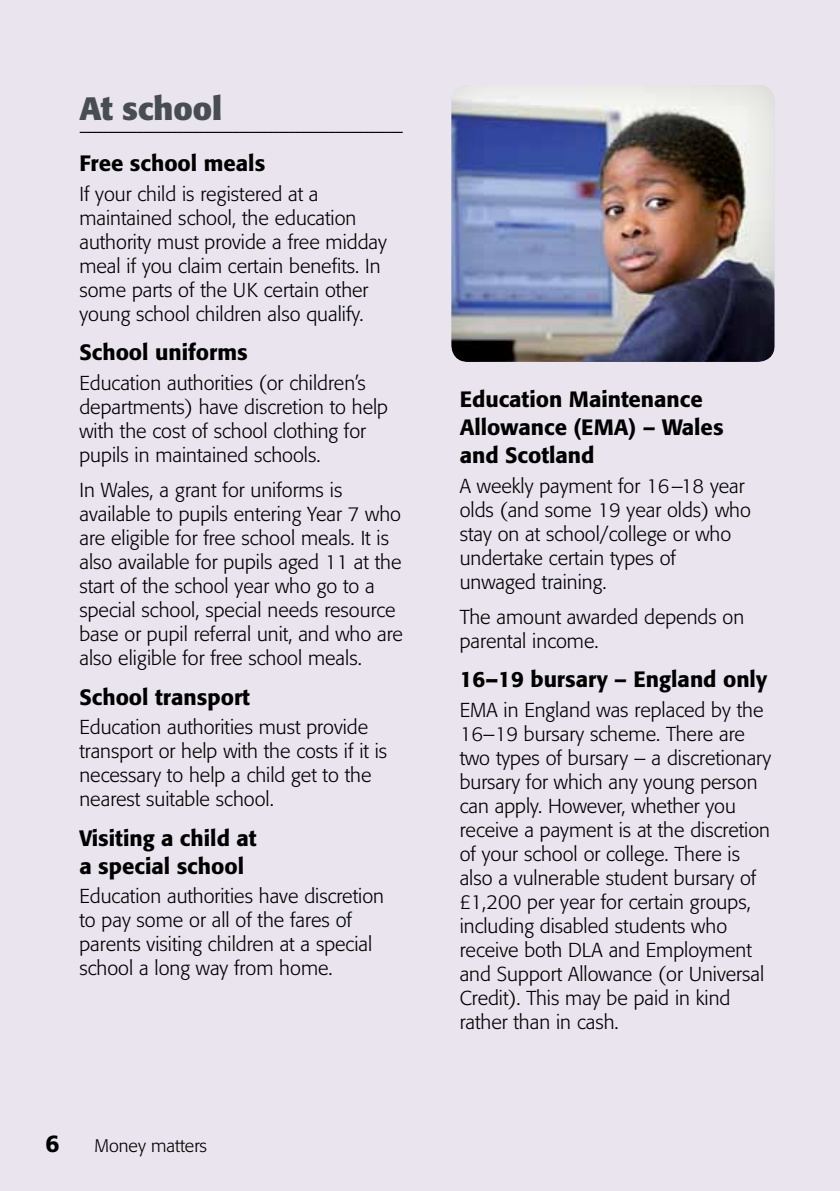
<style>
.page{position:relative;width:840px;height:1191px;background:#fff}
.page>*{position:absolute;margin:0;border:0;box-sizing:border-box;transform-origin:0 0}
.t1{font:700 32px "Formata BQ";color:#474c55}
.t2{font:500 24px "Formata BQ";color:#000}
.t3{font:500 22px/28px "Formata BQ";color:#000}
.t4{font:300 20px/24px "Formata BQ";color:#000}
.t5{font:300 18px "Formata BQ";color:#000}
.s1{font-weight:700}
</style>
<div class="page">
<div style="left:0;top:0;width:839px;height:1191px;background:#e9e4ee"></div>
<svg style="left:80px;top:132px;width:322px;height:1px"></svg>
<div style="left:449px;top:85px;width:328px;height:280px;background:#000;opacity:.14"></div>
<h1 class="t1" style="left:79px;top:89px;width:144px">At school</h1>
<p class="t3" style="left:79px;top:149px;width:187px">Free school meals</p>
<p class="t4" style="left:79px;top:182px;width:309px">If your child is registered at a maintained school, the education authority must provide a free midday meal if you claim certain benefits. In some parts of the UK certain other young school children also qualify.</p>
<p class="t3" style="left:79px;top:338px;width:170px">School uniforms</p>
<p class="t4" style="left:79px;top:371px;width:310px">Education authorities (or children’s departments) have discretion to help with the cost of school clothing for pupils in maintained schools.</p>
<p class="t4" style="left:79px;top:478px;width:325px">In Wales, a grant for uniforms is available to pupils entering Year 7 who are eligible for free school meals. It is also available for pupils aged 11 at the start of the school year who go to a special school, special needs resource base or pupil referral unit, and who are also eligible for free school meals.</p>
<p class="t3" style="left:79px;top:683px;width:172px">School transport</p>
<p class="t4" style="left:79px;top:715px;width:309px">Education authorities must provide transport or help with the costs if it is necessary to help a child get to the nearest suitable school.</p>
<p class="t3" style="left:79px;top:824px;width:178px">Visiting a child at a special school</p>
<p class="t4" style="left:79px;top:884px;width:306px">Education authorities have discretion to pay some or all of the fares of parents visiting children at a special school a long way from home.</p>
<p class="t2" style="left:45px;top:1129px;width:15px">6</p>
<p class="t5" style="left:94px;top:1135px;width:114px">Money matters</p>
<p class="t3" style="left:459px;top:385px;width:265px">Education Maintenance<br>Allowance (EMA) – Wales and Scotland</p>
<p class="t4" style="left:459px;top:474px;width:292px">A weekly payment for 16–18 year olds (and some 19 year olds) who stay on at school/college or who undertake certain types of unwaged training.</p>
<p class="t4" style="left:459px;top:605px;width:286px">The amount awarded depends on parental income.</p>
<p class="t3" style="left:459px;top:665px;width:309px">16<span class="s1">–</span>19 bursary – England only</p>
<p class="t4" style="left:459px;top:698px;width:313px">EMA in England was replaced by the 16–19 bursary scheme. There are two types of bursary – a discretionary bursary for which any young person can apply. However, whether you receive a payment is at the discretion of your school or college. There is also a vulnerable student bursary of £1,200 per year for certain groups, including disabled students who receive both DLA and Employment and Support Allowance (or Universal Credit). This may be paid in kind rather than in cash.</p>
</div>
